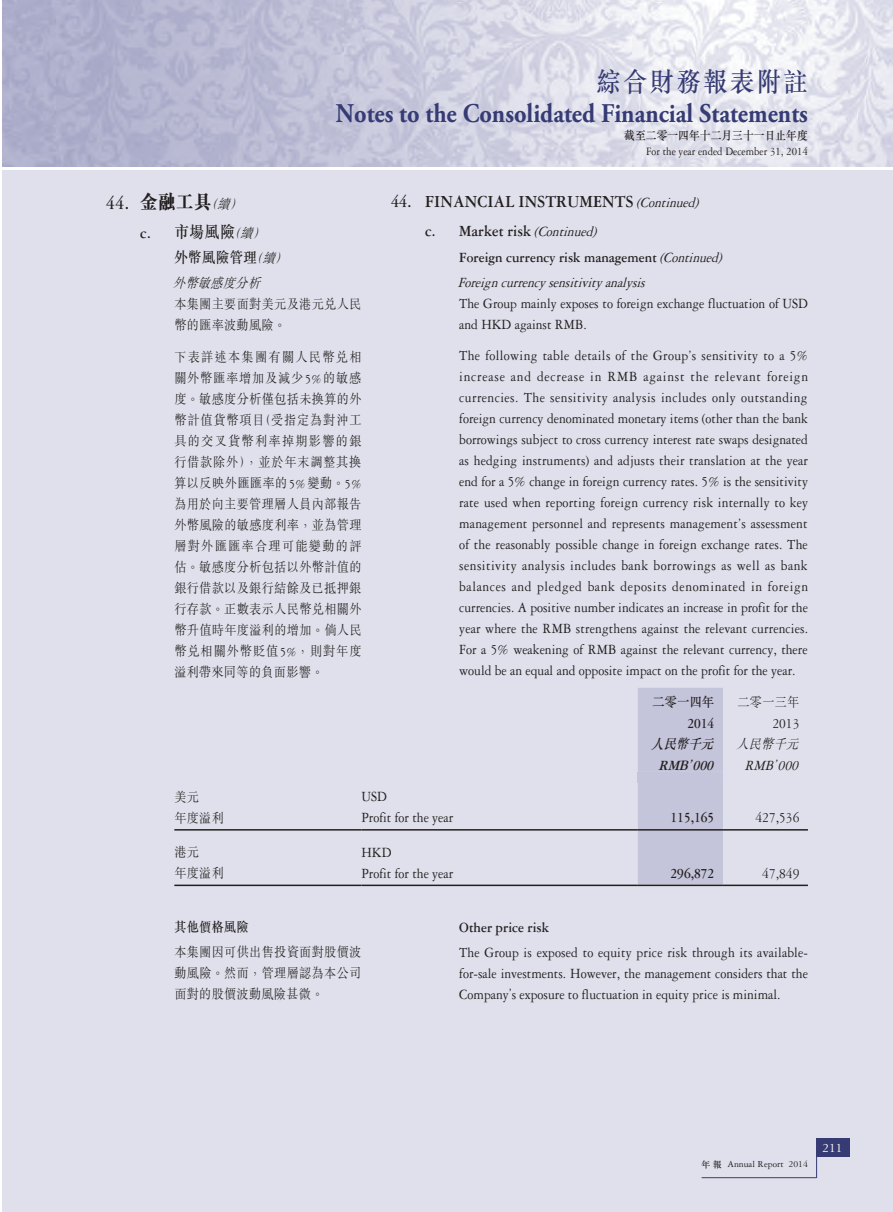
<style>
.page{position:relative;width:893px;height:1212px;background:#fff}
.page>*{position:absolute;margin:0;border:0;box-sizing:border-box;transform-origin:0 0}
.t1{font:700 27px "Adobe Garamond Pro";color:#363b74;scale:.9 1}
.t2{font:500 27px "M Sung HK";letter-spacing:.1em;color:#363b74;scale:.9 1}
._8__標題-C{font:800 19.5px "M Sung HK";color:#231f20;scale:.9 1}
._3__標題{font:700 18px "Garamond 3 LT Std";color:#231f20;scale:.9 1}
._4__副標題{font:700 16.5px "Garamond 3 LT Std";color:#231f20;scale:.9 1}
._9__副標題-C{font:500 16.5px "M Sung HK";color:#231f20;scale:.9 1}
._1__內文{font:15px/21px "Garamond 3 LT Std";color:#231f20;text-align:justify;scale:.9 1}
._5__副副標題{font:700 15px "Garamond 3 LT Std";color:#231f20;scale:.9 1}
._1__內文-2{font:italic 15px "Garamond 3 LT Std";color:#231f20;scale:.9 1}
._1__內文-3{font:700 15px "Garamond 3 LT Std";color:#231f20;scale:.9 1}
._10__副副標題-C{font:500 15px "M Sung HK";letter-spacing:.025em;color:#231f20;scale:.9 1}
._1__內文-4{font:italic 700 15px "Garamond 3 LT Std";color:#231f20;scale:.9 1}
._6__內文-C{font:300 13.5px/21px "M Sung HK";letter-spacing:.03em;color:#231f20;text-align:justify;scale:.9 1}
._6__內文-C-2{font:italic 300 13.5px "M Sung HK";color:#231f20;scale:.9 1}
._10__副副標題-C-2{font:500 13.5px "M Sung HK";letter-spacing:.025em;color:#231f20;scale:.9 1}
._6__內文-C-3{font:500 13.5px "M Sung HK";letter-spacing:.025em;color:#231f20;scale:.9 1}
._6__內文-C-4{font:italic 500 13.5px "M Sung HK";color:#231f20;scale:.9 1}
.t3{font:13.5px "Garamond 3 LT Std";color:#fff}
.t4{font:12px "Garamond 3 LT Std";color:#231f20;scale:.9 1}
.t5{font:500 12px "M Sung HK";color:#231f20;scale:.9 1}
.t6{font:9.75px "Garamond 3 LT Std";color:#231f20}
.s1{font-weight:400;font-style:italic;font-size:15px}
.s2{font-weight:400;font-style:italic}
.s3{font-family:"Garamond 3 LT Std";font-weight:700}
.s4{font-weight:300;font-style:italic;font-size:13.5px}
.s5{font-family:"Garamond 3 LT Std";font-weight:400}
.s6{font-family:"M Sung HK";font-weight:500;font-size:9px}
</style>
<div class="page">
<img style="left:3px;top:0;width:890px;height:166px">
<div style="left:2px;top:171px;width:891px;height:1041px;background:#dfe0eb"></div>
<div style="left:816px;top:1138px;width:33px;height:19px;background:#363b74"></div>
<hr style="left:816px;top:1138px;width:1px;height:40px;background:#363b74">
<hr style="left:702px;top:1177px;width:114px;height:1px;background:#363b74">
<div style="left:638px;top:688px;width:85px;height:196px;background:#c4c4da"></div>
<div style="left:638px;top:772px;width:85px;height:10px;background:#c4c4da"></div>
<hr style="left:174px;top:829px;width:187px;height:1px;background:#231f20">
<hr style="left:361px;top:829px;width:277px;height:1px;background:#231f20">
<hr style="left:638px;top:829px;width:85px;height:1px;background:#231f20">
<hr style="left:723px;top:829px;width:85px;height:1px;background:#231f20">
<hr style="left:174px;top:884px;width:187px;height:2px;background:#231f20">
<hr style="left:361px;top:884px;width:277px;height:2px;background:#231f20">
<hr style="left:638px;top:884px;width:85px;height:2px;background:#231f20">
<hr style="left:723px;top:884px;width:85px;height:2px;background:#231f20">
<h1 class="t2" style="left:596px;top:63px;width:236px">綜合財務報表附註</h1>
<h1 class="t1" style="left:336px;top:98px;width:526px">Notes to the Consolidated Financial Statements</h1>
<p class="t5" style="left:624px;top:127px;width:205px">截至二零一四年十二月三十一日止年度</p>
<p class="t4" style="left:646px;top:145px;width:181px">For the year ended December 31, 2014</p>
<p class="_3__標題" style="left:391px;top:192px;width:348px">44. FINANCIAL INSTRUMENTS <span class="s1">(Continued)</span></p>
<p class="_4__副標題" style="left:425px;top:222px;width:196px">c . M a r k e t r i s k <span class="s1">(Continued)</span></p>
<p class="_5__副副標題" style="left:459px;top:249px;width:298px">Foreign currency risk management <span class="s2">(Continued)</span></p>
<p class="_1__內文-2" style="left:458px;top:274px;width:214px">Foreigncurrencysensitivityanalysis</p>
<p class="_1__內文" style="left:459px;top:293px;width:389px">The Group mainly exposes to foreign exchange fluctuation of USD and HKD against RMB.</p>
<p class="_1__內文" style="left:459px;top:345px;width:389px">The following table details of the Group’s sensitivity to a 5% increase and decrease in RMB against the relevant foreign currencies. The sensitivity analysis includes only outstanding foreign currency denominated monetary items (other than the bank borrowings subject to cross currency interest rate swaps designated as hedging instruments) and adjusts their translation at the year end for a 5% change in foreign currency rates. 5% is the sensitivity rate used when reporting foreign currency risk internally to key management personnel and represents management’s assessment of the reasonably possible change in foreign exchange rates. The sensitivity analysis includes bank borrowings as well as bank balances and pledged bank deposits denominated in foreign currencies. A positive number indicates an increase in profit for the year where the RMB strengthens against the relevant currencies.<br>For a 5% weakening of RMB against the relevant currency, there would be an equal and opposite impact on the profit for the year.</p>
<p class="_6__內文-C-3" style="left:652px;top:693px;width:70px">二零一四年</p>
<p class="_6__內文-C" style="left:737px;top:691px;width:70px">二零一三年</p>
<p class="_1__內文-3" style="left:687px;top:715px;width:31px">2014</p>
<p class="_1__內文" style="left:772px;top:713px;width:31px">2013</p>
<p class="_6__內文-C-4" style="left:651px;top:735px;width:75px">人民幣千元</p>
<p class="_6__內文-C-2" style="left:736px;top:735px;width:76px">人民幣千元</p>
<p class="_1__內文-4" style="left:659px;top:757px;width:67px">RMB’000</p>
<p class="_1__內文-2" style="left:744px;top:757px;width:66px">RMB’000</p>
<p class="_8__標題-C" style="left:106px;top:192px;width:157px"><span class="s3">44.</span> 金融工具<span class="s4">（續）</span></p>
<p class="_9__副標題-C" style="left:140px;top:220px;width:145px"><span class="s3">c.</span> 市場風險<span class="s4">（續）</span></p>
<p class="_10__副副標題-C" style="left:174px;top:247px;width:132px">外幣風險管理<span class="s4">（續）</span></p>
<p class="_6__內文-C-2" style="left:173px;top:274px;width:103px">外幣敏感度分析</p>
<p class="_6__內文-C" style="left:174px;top:293px;width:209px">本集團主要面對美元及港元兌人民幣的匯率波動風險。</p>
<p class="_6__內文-C" style="left:174px;top:345px;width:209px">下表詳述本集團有關人民幣兌相關外幣匯率增加及減少<span class="s5">5%</span>的敏感度。敏感度分析僅包括未換算的外幣計值貨幣項目（受指定為對沖工具的交叉貨幣利率掉期影響的銀行借款除外），並於年末調整其換算以反映外匯匯率的<span class="s5">5%</span>變動。<span class="s5">5%</span>為用於向主要管理層人員內部報告外幣風險的敏感度利率，並為管理層對外匯匯率合理可能變動的評估。敏感度分析包括以外幣計值的銀行借款以及銀行結餘及已抵押銀行存款。正數表示人民幣兌相關外幣升值時年度溢利的增加。倘人民幣兌相關外幣貶值<span class="s5">5%</span>，則對年度溢利帶來同等的負面影響。</p>
<p class="_6__內文-C" style="left:174px;top:785px;width:29px">美元</p>
<p class="_1__內文" style="left:361px;top:786px;width:30px">USD</p>
<p class="_6__內文-C" style="left:174px;top:806px;width:57px">年度溢利</p>
<p class="_1__內文" style="left:361px;top:807px;width:104px">Profit for the year</p>
<p class="_1__內文-3" style="left:670px;top:809px;width:50px">115,165</p>
<p class="_1__內文" style="left:755px;top:807px;width:50px">427,536</p>
<p class="_6__內文-C" style="left:174px;top:841px;width:29px">港元</p>
<p class="_1__內文" style="left:361px;top:842px;width:35px">HKD</p>
<p class="_6__內文-C" style="left:174px;top:862px;width:57px">年度溢利</p>
<p class="_1__內文" style="left:361px;top:863px;width:104px">Profit for the year</p>
<p class="_1__內文-3" style="left:670px;top:865px;width:50px">296,872</p>
<p class="_1__內文" style="left:762px;top:863px;width:43px">47,849</p>
<p class="_10__副副標題-C-2" style="left:174px;top:917px;width:84px">其他價格風險</p>
<p class="_6__內文-C" style="left:174px;top:941px;width:209px">本集團因可供出售投資面對股價波動風險。然而，管理層認為本公司面對的股價波動風險甚微。</p>
<p class="_5__副副標題" style="left:459px;top:919px;width:102px">Other price risk</p>
<p class="_1__內文" style="left:459px;top:942px;width:389px">The Group is exposed to equity price risk through its available&shy;for-sale investments. However, the management considers that the Company’s exposure to fluctuation in equity price is minimal.</p>
<p class="t6" style="left:701px;top:1159px;width:108px"><span class="s6">年報</span> Annual Report 2014</p>
<p class="t3" style="left:822px;top:1140px;width:22px">211</p>
</div>
